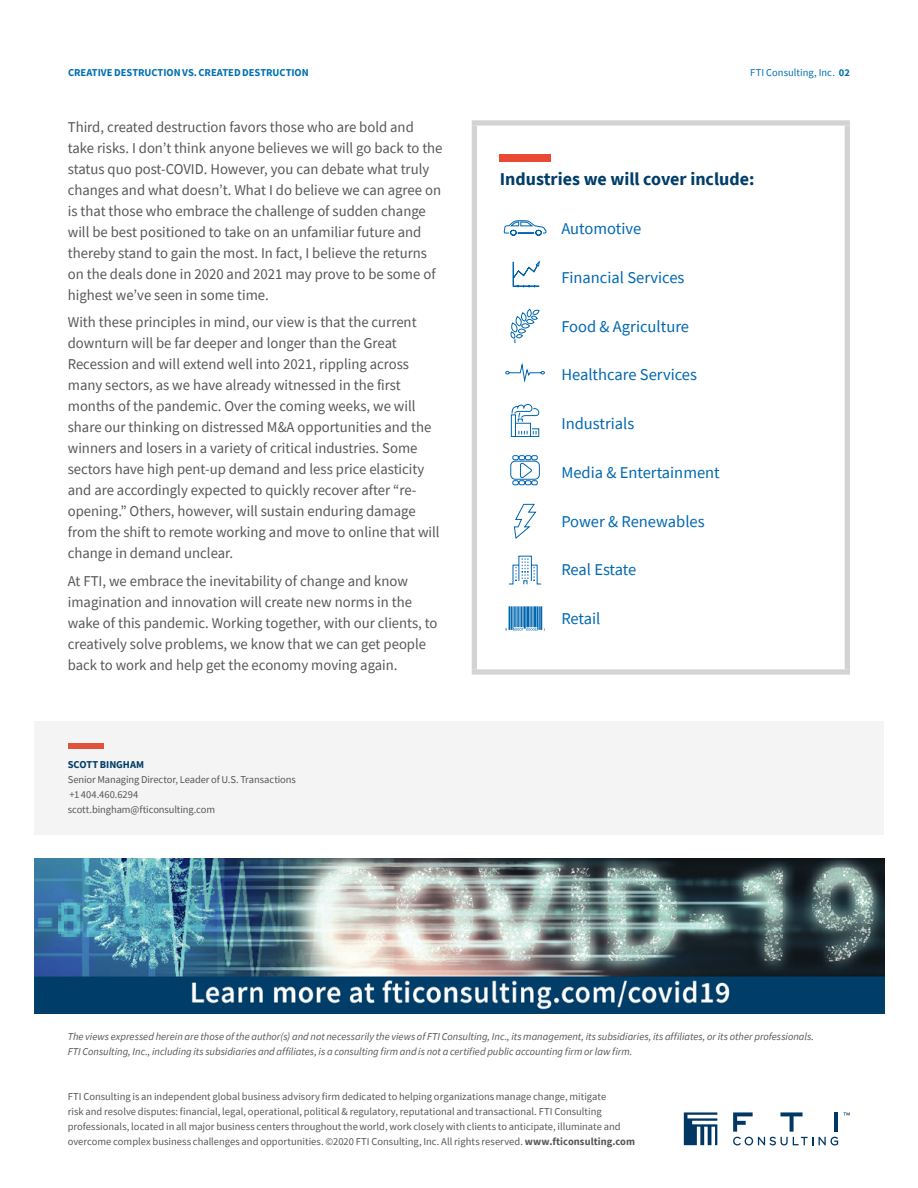
<style>
.page{position:relative;width:918px;height:1188px;background:#fff}
.page>*{position:absolute;margin:0;border:0;box-sizing:border-box;transform-origin:0 0}
.t1{font:700 18px "Source Sans Pro";color:#003d69}
.t2{font:16.5px "Source Sans Pro";color:#0067b1}
.t3{font:15px/21px "Source Sans Pro";color:#575756}
.t4{font:10.5px/15px "Source Sans Pro";color:#575756}
.t5{font:italic 10.5px/15px "Source Sans Pro";color:#575756}
.t6{font:700 10.5px "Source Sans Pro";letter-spacing:-.005em;color:#0070b3}
.t7{font:10.5px "Source Sans Pro";letter-spacing:.005em;color:#0070b3}
.t8{font:700 10.5px "Source Sans Pro";color:#003e69}
.s1{font-weight:700}
</style>
<div class="page">
<svg style="left:684px;top:1112px;width:33px;height:33px"></svg>
<svg style="left:819px;top:1137px;width:19px;height:8px"></svg>
<svg style="left:844px;top:1112px;width:6px;height:3px"></svg>
<hr style="left:834px;top:1112px;width:4px;height:20px;background:#003763">
<svg style="left:733px;top:1112px;width:80px;height:33px"></svg>
<div style="left:34px;top:721px;width:850px;height:114px;background:#f4f4f4"></div>
<div style="left:68px;top:743px;width:36px;height:5px;background:#e1523d"></div>
<img style="left:34px;top:859px;width:851px;height:154px">
<div style="left:472px;top:120px;width:378px;height:6px;background:#d2d3d3"></div>
<div style="left:472px;top:126px;width:5px;height:543px;background:#d2d3d3"></div>
<div style="left:845px;top:126px;width:5px;height:543px;background:#d2d3d3"></div>
<div style="left:472px;top:669px;width:378px;height:6px;background:#d2d3d3"></div>
<div style="left:500px;top:155px;width:51px;height:7px;background:#e94a34"></div>
<svg style="left:505px;top:607px;width:40px;height:24px"></svg>
<svg style="left:510px;top:455px;width:30px;height:30px"></svg>
<svg style="left:510px;top:308px;width:30px;height:36px"></svg>
<svg style="left:512px;top:260px;width:28px;height:28px"></svg>
<svg style="left:503px;top:220px;width:44px;height:16px"></svg>
<svg style="left:505px;top:362px;width:40px;height:21px"></svg>
<svg style="left:511px;top:404px;width:28px;height:33px"></svg>
<svg style="left:514px;top:504px;width:23px;height:35px"></svg>
<svg style="left:509px;top:556px;width:33px;height:29px"></svg>
<p class="t6" style="left:68px;top:65px;width:242px">CREATIVE DESTRUCTION VS. CREATED DESTRUCTION</p>
<p class="t7" style="left:750px;top:66px;width:101px">FTI Consulting, Inc. <span class="s1">02</span></p>
<p class="t3" style="left:68px;top:116px;width:376px">Third, created destruction favors those who are bold and take risks. I don’t think anyone believes we will go back to the status quo post-COVID. However, you can debate what truly changes and what doesn’t. What I do believe we can agree on is that those who embrace the challenge of sudden change will be best positioned to take on an unfamiliar future and thereby stand to gain the most. In fact, I believe the returns on the deals done in 2020 and 2021 may prove to be some of highest we’ve seen in some time.</p>
<p class="t3" style="left:68px;top:312px;width:373px">With these principles in mind, our view is that the current downturn will be far deeper and longer than the Great Recession and will extend well into 2021, rippling across many sectors, as we have already witnessed in the first months of the pandemic. Over the coming weeks, we will share our thinking on distressed M&amp;A opportunities and the winners and losers in a variety of critical industries. Some sectors have high pent-up demand and less price elasticity and are accordingly expected to quickly recover after “re&shy;opening.” Others, however, will sustain enduring damage from the shift to remote working and move to online that will change in demand unclear.</p>
<p class="t3" style="left:68px;top:571px;width:371px">At FTI, we embrace the inevitability of change and know imagination and innovation will create new norms in the wake of this pandemic. Working together, with our clients, to creatively solve problems, we know that we can get people back to work and help get the economy moving again.</p>
<p class="t8" style="left:68px;top:757px;width:78px">SCOTT BINGHAM</p>
<p class="t4" style="left:68px;top:772px;width:230px">Senior Managing Director, Leader of U.S. Transactions +1 404.460.6294<br>scott.bingham@fticonsulting.com</p>
<p class="t1" style="left:500px;top:167px;width:256px">Industries we will cover include:</p>
<p class="t2" style="left:561px;top:218px;width:81px">Automotive</p>
<p class="t2" style="left:561px;top:267px;width:125px">Financial Services</p>
<p class="t2" style="left:561px;top:316px;width:129px">Food &amp; Agriculture</p>
<p class="t2" style="left:561px;top:364px;width:137px">Healthcare Services</p>
<p class="t2" style="left:561px;top:413px;width:74px">Industrials</p>
<p class="t2" style="left:561px;top:462px;width:160px">Media &amp; Entertainment</p>
<p class="t2" style="left:561px;top:511px;width:145px">Power &amp; Renewables</p>
<p class="t2" style="left:561px;top:559px;width:77px">Real Estate</p>
<p class="t2" style="left:561px;top:608px;width:41px">Retail</p>
<p class="t5" style="left:68px;top:1029px;width:748px">The views expressed herein are those of the author(s) and not necessarily the views of FTI Consulting, Inc., its management, its subsidiaries, its affiliates, or its other professionals.<br>FTI Consulting, Inc., including its subsidiaries and affiliates, is a consulting firm and is not a certified public accounting firm or law firm.</p>
<p class="t4" style="left:68px;top:1089px;width:569px">FTI Consulting is an independent global business advisory firm dedicated to helping organizations manage change, mitigate<br>risk and resolve disputes: financial, legal, operational, political &amp; regulatory, reputational and transactional. FTI Consulting professionals, located in all major business centers throughout the world, work closely with clients to anticipate, illuminate and overcome complex business challenges and opportunities. ©2020 FTI Consulting, Inc. All rights reserved. <span class="s1">www.fticonsulting.com</span></p>
</div>
